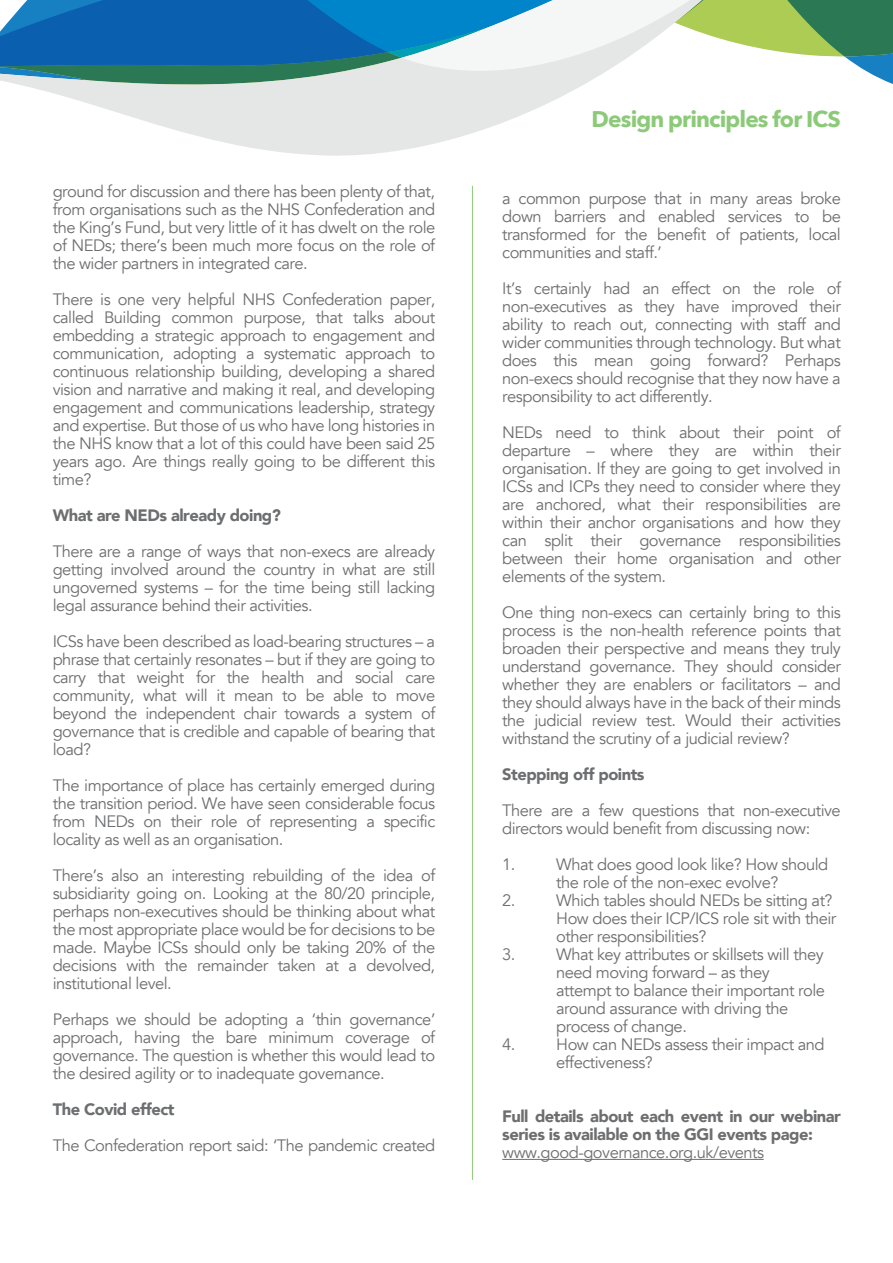
<style>
.page{position:relative;width:893px;height:1263px;background:#fff}
.page>*{position:absolute;margin:0;border:0;box-sizing:border-box;transform-origin:0 0}
.t1{font:700 22.65px "Avenir Next";letter-spacing:-.04em;color:#8cca79}
.t2{font:16.5px/18px "Avenir";letter-spacing:-.03em;color:#6d6e70;text-align:justify}
.t3{font:900 16.5px/18px "Avenir";letter-spacing:-.03em;color:#6d6e70}
</style>
<div class="page">
<hr style="left:472px;top:186px;width:1px;height:994px;background:#8cca79">
<hr style="left:502px;top:1159px;width:262px;height:1px;background:#6d6e70">
<svg style="left:18px;top:84px;width:566px;height:72px;fill:#e5e6e6"></svg>
<svg style="left:0;top:0;width:893px;height:84px"></svg>
<p class="t2" style="left:53px;top:183px;width:384px">ground for discussion and there has been plenty of that, from organisations such as the NHS Confederation and the King’s Fund, but very little of it has dwelt on the role of NEDs; there’s been much more focus on the role of the wider partners in integrated care.</p>
<p class="t2" style="left:53px;top:291px;width:384px">There is one very helpful NHS Confederation paper, called Building common purpose, that talks about embedding a strategic approach to engagement and communication, adopting a systematic approach to continuous relationship building, developing a shared vision and narrative and making it real, and developing engagement and communications leadership, strategy and expertise. But those of us who have long histories in the NHS know that a lot of this could have been said 25 years ago. Are things really going to be different this time?</p>
<p class="t3" style="left:53px;top:506px;width:230px">What are NEDs already doing?</p>
<p class="t2" style="left:53px;top:543px;width:384px">There are a range of ways that non-execs are already getting involved around the country in what are still ungoverned systems – for the time being still lacking legal assurance behind their activities.</p>
<p class="t2" style="left:53px;top:633px;width:384px">ICSs have been described as load-bearing structures – a phrase that certainly resonates – but if they are going to carry that weight for the health and social care community, what will it mean to be able to move beyond the independent chair towards a system of governance that is credible and capable of bearing that load?</p>
<p class="t2" style="left:53px;top:777px;width:384px">The importance of place has certainly emerged during the transition period. We have seen considerable focus from NEDs on their role of representing a specific locality as well as an organisation.</p>
<p class="t2" style="left:53px;top:867px;width:384px">There’s also an interesting rebuilding of the idea of subsidiarity going on. Looking at the 80/20 principle, perhaps non-executives should be thinking about what the most appropriate place would be for decisions to be made. Maybe ICSs should only be taking 20% of the decisions with the remainder taken at a devolved, institutional level.</p>
<p class="t2" style="left:53px;top:1011px;width:384px">Perhaps we should be adopting a ‘thin governance’ approach, having the bare minimum coverage of governance. The question is whether this would lead to the desired agility or to inadequate governance.</p>
<p class="t3" style="left:53px;top:1100px;width:123px">The Covid effect</p>
<p class="t2" style="left:53px;top:1137px;width:384px">The Confederation report said: ‘The pandemic created</p>
<h1 class="t1" style="left:592px;top:99px;width:251px">Design principles for ICS</h1>
<p class="t2" style="left:502px;top:190px;width:340px">a common purpose that in many areas broke down barriers and enabled services to be transformed for the benefit of patients, local communities and staff.’</p>
<p class="t2" style="left:502px;top:280px;width:340px">It’s certainly had an effect on the role of non-executives as they have improved their ability to reach out, connecting with staff and wider communities through technology. But what does this mean going forward? Perhaps non-execs should recognise that they now have a responsibility to act differently.</p>
<p class="t2" style="left:502px;top:424px;width:340px">NEDs need to think about their point of departure – where they are within their organisation. If they are going to get involved in ICSs and ICPs they need to consider where they are anchored, what their responsibilities are within their anchor organisations and how they can split their governance responsibilities between their home organisation and other elements of the system.</p>
<p class="t2" style="left:502px;top:604px;width:340px">One thing non-execs can certainly bring to this process is the non-health reference points that broaden their perspective and means they truly understand governance. They should consider whether they are enablers or facilitators – and they should always have in the back of their minds the judicial review test. Would their activities withstand the scrutiny of a judicial review?</p>
<p class="t3" style="left:502px;top:765px;width:144px">Stepping off points</p>
<p class="t2" style="left:502px;top:802px;width:340px">There are a few questions that non-executive directors would benefit from discussing now:</p>
<p class="t2" style="left:502px;top:856px;width:15px">1.</p>
<p class="t2" style="left:556px;top:856px;width:274px">What does good look like? How should the role of the non-exec evolve?</p>
<p class="t2" style="left:502px;top:892px;width:15px">2.</p>
<p class="t2" style="left:556px;top:892px;width:282px;text-align:left">Which tables should NEDs be sitting at?<br>How does their ICP/ICS role sit with their other responsibilities?</p>
<p class="t2" style="left:502px;top:946px;width:15px">3.</p>
<p class="t2" style="left:556px;top:946px;width:270px;text-align:left">What key attributes or skillsets will they need moving forward – as they attempt to balance their important role around assurance with driving the process of change.</p>
<p class="t2" style="left:502px;top:1036px;width:15px">4.</p>
<p class="t2" style="left:556px;top:1036px;width:270px">How can NEDs assess their impact and effectiveness?</p>
<p class="t3" style="left:502px;top:1107px;width:340px">Full details about each event in our webinar series is available on the GGI events page:</p>
<p class="t2" style="left:502px;top:1144px;width:263px">www.good-governance.org.uk/events</p>
</div>
